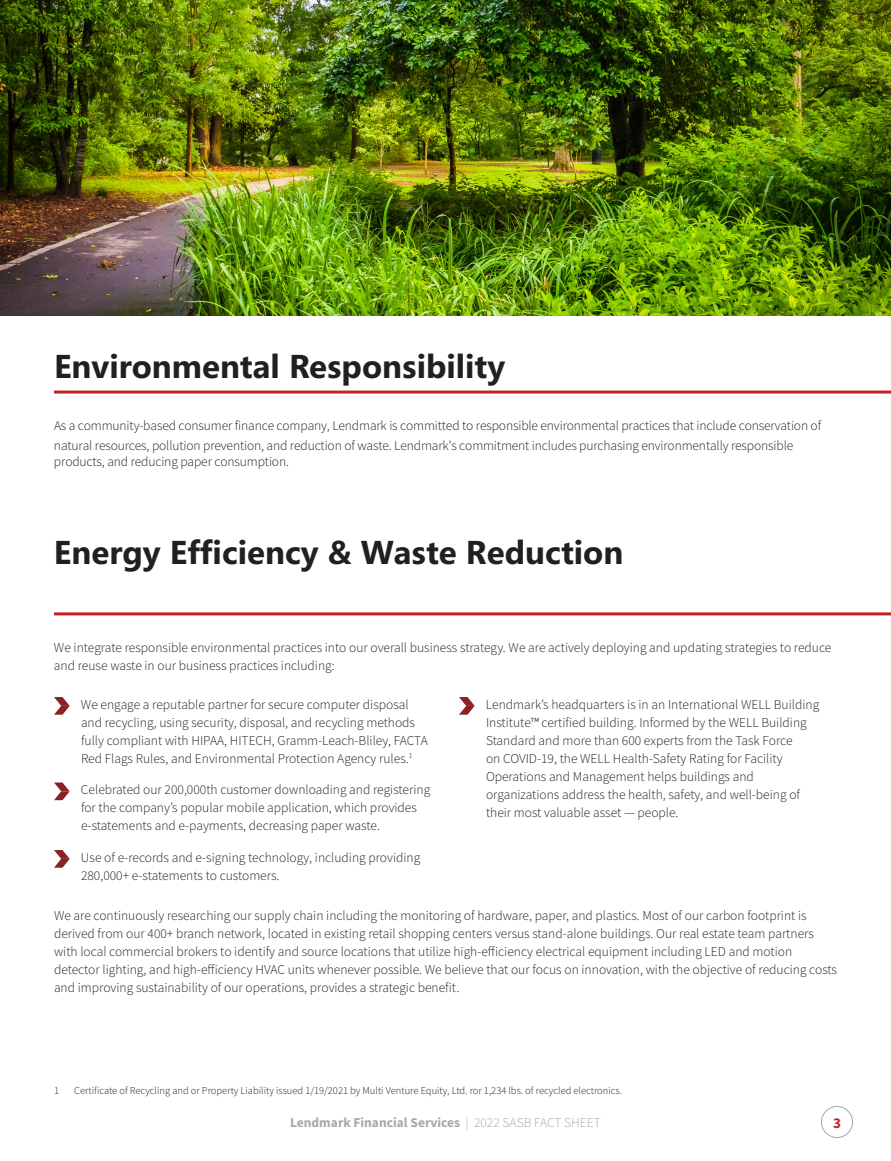
<style>
.page{position:relative;width:891px;height:1161px;background:#fff}
.page>*{position:absolute;margin:0;border:0;box-sizing:border-box;transform-origin:0 0}
.Body_OPT_A{font:700 33px "Segoe";color:#231f20}
.Body{font:700 33px "Segoe";color:#231f20}
.Body_OPT_A-2{font:700 15px "Source Sans Pro";color:#c52028}
.Body_OPT_A-3{font:300 13.5px/18px "Source Sans Pro";color:#231f20}
.Body_OPT_A-4{font:700 13.5px "Source Sans Pro";color:#a4a9ad}
.Body_OPT_A-5{font:300 10.5px "Source Sans Pro";color:#231f20}
.s1{font-weight:300}
</style>
<div class="page">
<hr style="left:54px;top:391px;width:837px;height:3px;background:#c52028">
<hr style="left:54px;top:612px;width:837px;height:3px;background:#c52028">
<div style="left:821px;top:1106px;width:32px;height:32px;border:1px solid #a4a9ad;border-radius:50%"></div>
<svg style="left:54px;top:697px;width:16px;height:18px"></svg>
<svg style="left:54px;top:783px;width:16px;height:17px"></svg>
<svg style="left:54px;top:850px;width:16px;height:18px"></svg>
<svg style="left:459px;top:697px;width:16px;height:18px"></svg>
<img style="left:0;top:0;width:891px;height:315px">
<p class="Body" style="left:54px;top:343px;width:453px">Environmental Responsibility</p>
<p class="Body_OPT_A-3" style="left:54px;top:416px;width:769px;line-height:19.6px">As a community-based consumer finance company, Lendmark is committed to responsible environmental practices that include conservation of natural resources, pollution prevention, and reduction of waste. Lendmark’s commitment includes purchasing environmentally responsible</p>
<p class="Body_OPT_A-3" style="left:54px;top:452px;width:237px">products, and reducing paper consumption.</p>
<p class="Body_OPT_A" style="left:54px;top:529px;width:571px">Energy Efficiency &amp; Waste Reduction</p>
<p class="Body_OPT_A-3" style="left:54px;top:638px;width:779px">We integrate responsible environmental practices into our overall business strategy. We are actively deploying and updating strategies to reduce and reuse waste in our business practices including:</p>
<p class="Body_OPT_A-3" style="left:81px;top:695px;width:348px">We engage a reputable partner for secure computer disposal and recycling, using security, disposal, and recycling methods fully compliant with HIPAA, HITECH, Gramm-Leach-Bliley, FACTA Red Flags Rules, and Environmental Protection Agency rules.<sup>1</sup></p>
<p class="Body_OPT_A-3" style="left:81px;top:781px;width:351px">Celebrated our 200,000th customer downloading and registering for the company’s popular mobile application, which provides e-statements and e-payments, decreasing paper waste.</p>
<p class="Body_OPT_A-3" style="left:81px;top:848px;width:341px">Use of e-records and e-signing technology, including providing<br>280,000+ e-statements to customers.</p>
<p class="Body_OPT_A-3" style="left:486px;top:695px;width:335px">Lendmark’s headquarters is in an International WELL Building Institute™ certified building. Informed by the WELL Building Standard and more than 600 experts from the Task Force<br>on COVID-19, the WELL Health-Safety Rating for Facility Operations and Management helps buildings and organizations address the health, safety, and well-being of their most valuable asset — people.</p>
<p class="Body_OPT_A-3" style="left:54px;top:907px;width:785px">We are continuously researching our supply chain including the monitoring of hardware, paper, and plastics. Most of our carbon footprint is derived from our 400+ branch network, located in existing retail shopping centers versus stand-alone buildings. Our real estate team partners with local commercial brokers to identify and source locations that utilize high-efficiency electrical equipment including LED and motion detector lighting, and high-efficiency HVAC units whenever possible. We believe that our focus on innovation, with the objective of reducing costs and improving sustainability of our operations, provides a strategic benefit.</p>
<p class="Body_OPT_A-5" style="left:54px;top:1084px;width:7px">1</p>
<p class="Body_OPT_A-5" style="left:74px;top:1084px;width:549px">Certificate of Recycling and or Property Liability issued 1/19/2021 by Multi Venture Equity, Ltd. ror 1,234 lbs. of recycled electronics.</p>
<p class="Body_OPT_A-4" style="left:290px;top:1113px;width:312px">Lendmark Financial Services <span class="s1">| 2022 SASB FACT SHEET</span></p>
<p class="Body_OPT_A-2" style="left:833px;top:1112px;width:9px">3</p>
</div>
